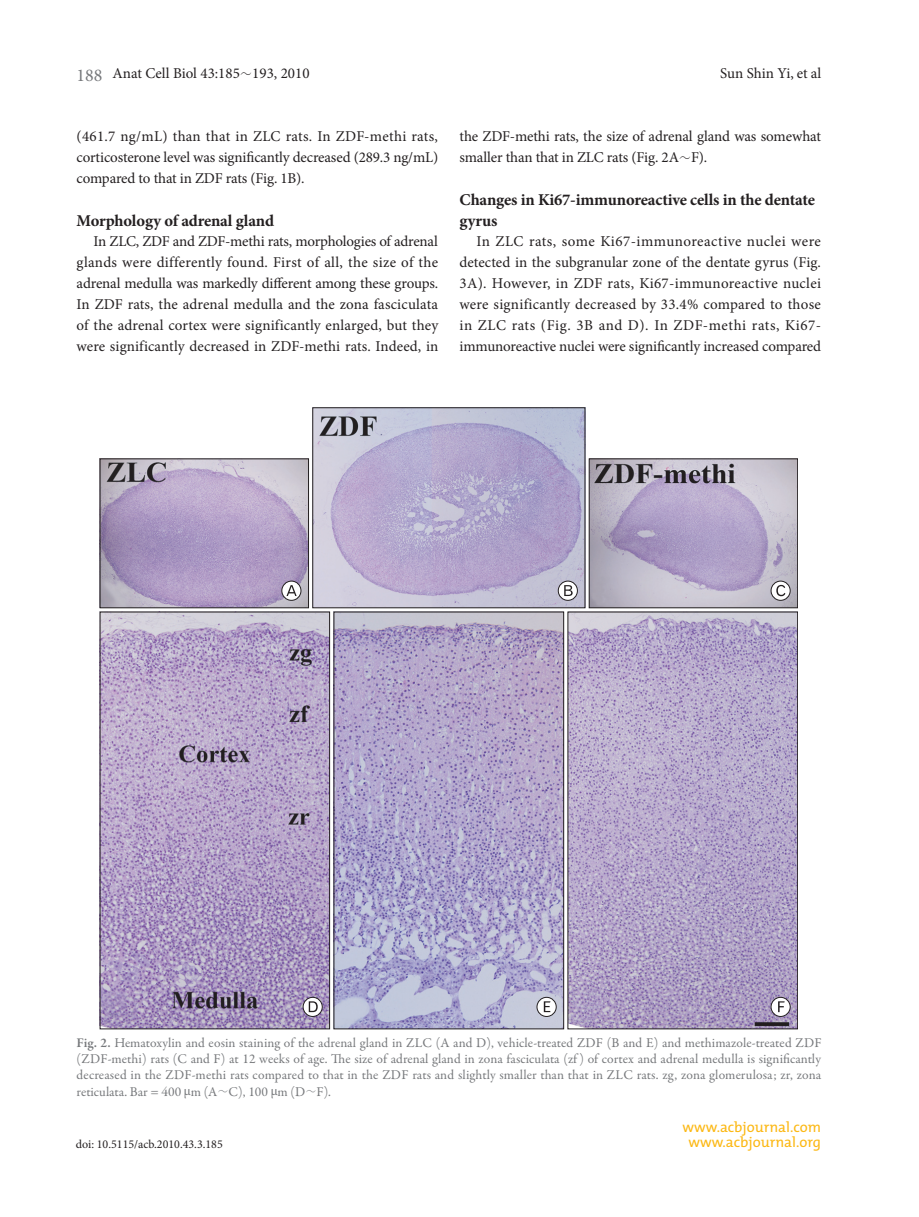
<style>
.page{position:relative;width:919px;height:1217px;background:#fff}
.page>*{position:absolute;margin:0;border:0;box-sizing:border-box;transform-origin:0 0}
._1{font:700 16.5px/21px "Minion Pro";letter-spacing:-.01em;color:#231f20}
.본문{font:15px/21px "Minion Pro";letter-spacing:-.01em;color:#231f20;text-align:justify}
.t1{font:14.7px/15px "The Mix";color:#fcb814;text-align:center}
.캡션{font:13.5px/16.2px "Garamond Premr Pro";color:#76787b;text-align:justify}
.t2{font:12px "Minion Pro";color:#231f20}
.s1{font-size:18px;color:#76787b}
.s2{font-family:"YDIY Mj O310"}
.s3{font-weight:600}
.s4{font-family:"Minion Pro"}
</style>
<div class="page">
<svg style="left:100px;top:407px;width:697px;height:621px;background:#b5a9c9"></svg>
<svg style="left:282px;top:581px;width:19px;height:19px"></svg>
<div style="left:281px;top:580px;width:20px;height:20px;border:1px solid #231f20;border-radius:50%"></div>
<svg style="left:286px;top:585px;width:10px;height:11px"></svg>
<svg style="left:558px;top:581px;width:19px;height:19px"></svg>
<div style="left:558px;top:580px;width:19px;height:20px;border:1px solid #231f20;border-radius:50%"></div>
<svg style="left:564px;top:585px;width:8px;height:11px"></svg>
<svg style="left:771px;top:581px;width:19px;height:19px"></svg>
<div style="left:770px;top:580px;width:20px;height:20px;border:1px solid #231f20;border-radius:50%"></div>
<svg style="left:776px;top:584px;width:9px;height:12px"></svg>
<svg style="left:303px;top:997px;width:19px;height:19px"></svg>
<div style="left:303px;top:996px;width:19px;height:20px;border:1px solid #231f20;border-radius:50%"></div>
<svg style="left:309px;top:1001px;width:9px;height:10px"></svg>
<svg style="left:537px;top:997px;width:19px;height:19px"></svg>
<div style="left:536px;top:996px;width:20px;height:20px;border:1px solid #231f20;border-radius:50%"></div>
<svg style="left:543px;top:1001px;width:7px;height:10px"></svg>
<svg style="left:771px;top:997px;width:19px;height:19px"></svg>
<div style="left:770px;top:996px;width:20px;height:20px;border:1px solid #231f20;border-radius:50%"></div>
<svg style="left:778px;top:1001px;width:6px;height:10px"></svg>
<p class="본문" style="left:77px;top:63px;width:234px"><span class="s1">188</span> Anat Cell Biol 43:185<span class="s2">~</span>193, 2010</p>
<p class="본문" style="left:720px;top:63px;width:102px">Sun Shin Yi, et al</p>
<p class="본문" style="left:77px;top:126px;width:363px">(461.7 ng/mL) than that in ZLC rats. In ZDF-methi rats, corticosterone level was significantly decreased (289.3 ng/mL) compared to that in ZDF rats (Fig. 1B).</p>
<p class="_1" style="left:77px;top:210px;width:199px">Morphology of adrenal gland</p>
<p class="본문" style="left:77px;top:231px;width:363px;text-indent:17px">In ZLC, ZDF and ZDF-methi rats, morphologies of adrenal glands were differently found. First of all, the size of the adrenal medulla was markedly different among these groups.<br>In ZDF rats, the adrenal medulla and the zona fasciculata of the adrenal cortex were significantly enlarged, but they were significantly decreased in ZDF-methi rats. Indeed, in</p>
<p class="본문" style="left:459px;top:126px;width:363px">the ZDF-methi rats, the size of adrenal gland was somewhat smaller than that in ZLC rats (Fig. 2A<span class="s2">~</span>F).</p>
<p class="_1" style="left:459px;top:189px;width:357px">Changes in Ki67-immunoreactive cells in the dentate gyrus</p>
<p class="본문" style="left:459px;top:231px;width:363px;text-indent:17px">In ZLC rats, some Ki67-immunoreactive nuclei were detected in the subgranular zone of the dentate gyrus (Fig.<br>3A). However, in ZDF rats, Ki67-immunoreactive nuclei were significantly decreased by 33.4% compared to those in ZLC rats (Fig. 3B and D). In ZDF-methi rats, Ki67- immunoreactive nuclei were significantly increased compared</p>
<p class="캡션" style="left:77px;top:1034px;width:746px"><span class="s3">Fig. 2.</span> Hematoxylin and eosin staining of the adrenal gland in ZLC (A and D), vehicle-treated ZDF (B and E) and methimazole-treated ZDF (ZDF-methi) rats (C and F) at 12 weeks of age. The size of adrenal gland in zona fasciculata (zf ) of cortex and adrenal medulla is significantly decreased in the ZDF-methi rats compared to that in the ZDF rats and slightly smaller than that in ZLC rats. zg, zona glomerulosa; zr, zona reticulata. Bar = 400 <span class="s4">μ</span>m (A<span class="s2">~</span>C), 100 <span class="s4">μ</span>m (D<span class="s2">~</span>F).</p>
<p class="t2" style="left:76px;top:1135px;width:148px">doi: 10.5115/acb.2010.43.3.185</p>
<p class="t1" style="left:682px;top:1119px;width:140px">www.acbjournal.com www.acbjournal.org</p>
</div>
